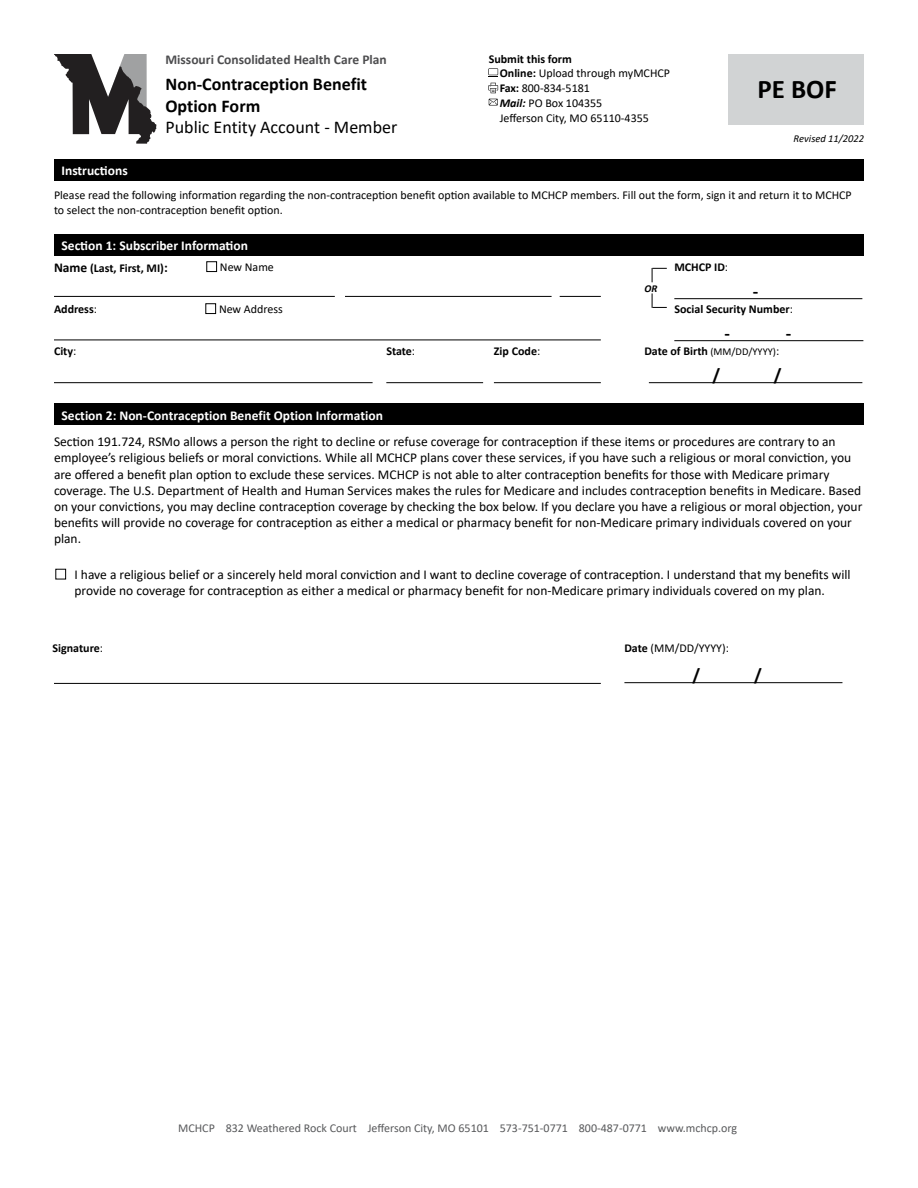
<style>
.page{position:relative;width:918px;height:1188px;background:#fff}
.page>*{position:absolute;margin:0;border:0;box-sizing:border-box;transform-origin:0 0}
.t1{font:700 27px "Calibri";color:#000}
.t2{font:700 18px/21.6px "Calibri";color:#000}
.t3{font:18px "Calibri";color:#000}
.t4{font:13.5px/16.2px "Calibri";color:#000}
.t5{font:700 13.5px "Calibri";color:#fff}
.t6{font:700 13.5px "Calibri";color:#4d4d4f}
.t7{font:12px/14.9px "Calibri";color:#000}
.t8{font:700 12px "Calibri";color:#000}
.t9{font:12px "Calibri";color:#58595b}
.t10{font:10.5px "Calibri";color:#000}
.t11{font:italic 10.5px "Calibri";color:#000}
.t12{font:italic 700 10.5px "Calibri";color:#000}
.s1{font-weight:700}
.s2{font-weight:700;font-style:italic}
.s3{font-size:13.5px}
.s4{font-weight:400}
.s5{font-weight:700;font-size:12px}
.s6{font-size:12px}
</style>
<div class="page">
<div style="left:729px;top:54px;width:135px;height:70px;background:#d1d3d4"></div>
<svg style="left:54px;top:54px;width:103px;height:90px"></svg>
<svg style="left:488px;top:68px;width:10px;height:9px"></svg>
<svg style="left:488px;top:83px;width:10px;height:10px"></svg>
<svg style="left:489px;top:99px;width:9px;height:6px"></svg>
<div style="left:54px;top:404px;width:810px;height:21px;background:#000"></div>
<div style="left:54px;top:234px;width:810px;height:21px;background:#000"></div>
<hr style="left:54px;top:683px;width:547px;height:1px;background:#000">
<hr style="left:624px;top:682px;width:218px;height:1px;background:#000">
<div style="left:54px;top:159px;width:810px;height:21px;background:#000"></div>
<div style="left:206px;top:261px;width:11px;height:11px;border:1px solid #000"></div>
<div style="left:205px;top:303px;width:11px;height:11px;border:1px solid #000"></div>
<hr style="left:54px;top:296px;width:281px;height:1px;background:#000">
<hr style="left:54px;top:340px;width:547px;height:1px;background:#000">
<hr style="left:54px;top:382px;width:319px;height:1px;background:#000">
<hr style="left:386px;top:382px;width:97px;height:1px;background:#000">
<hr style="left:494px;top:382px;width:107px;height:1px;background:#000">
<hr style="left:674px;top:340px;width:189px;height:1px;background:#000">
<hr style="left:674px;top:298px;width:188px;height:1px;background:#000">
<svg style="left:652px;top:268px;width:15px;height:14px"></svg>
<svg style="left:652px;top:293px;width:15px;height:15px"></svg>
<hr style="left:345px;top:296px;width:207px;height:1px;background:#000">
<hr style="left:560px;top:296px;width:41px;height:1px;background:#000">
<hr style="left:649px;top:382px;width:213px;height:1px;background:#000">
<div style="left:55px;top:569px;width:11px;height:10px;border:1px solid #000"></div>
<p class="t6" style="left:165px;top:50px;width:223px">Missouri Consolidated Health Care Plan</p>
<h2 class="t2" style="left:165px;top:73px;width:203px">Non-Contraception Benefit<br>Option Form</h2>
<h2 class="t3" style="left:165px;top:115px;width:233px">Public Entity Account - Member</h2>
<p class="t8" style="left:489px;top:51px;width:85px">Submit this form</p>
<p class="t7" style="left:500px;top:65px;width:172px"><span class="s1">Online:</span> Upload through myMCHCP<br><span class="s1">Fax:</span> 800-834-5181<br><span class="s2">Mail:</span> PO Box 104355<br>Jefferson City, MO 65110-4355</p>
<h1 class="t1" style="left:758px;top:70px;width:81px">PE BOF</h1>
<p class="t11" style="left:794px;top:131px;width:72px">Revised 11/2022</p>
<p class="t5" style="left:62px;top:161px;width:68px">Instructions</p>
<p class="t7" style="left:54px;top:188px;width:799px;line-height:14.4px">Please read the following information regarding the non-contraception benefit option available to MCHCP members. Fill out the form, sign it and return it to MCHCP to select the non-contraception benefit option.</p>
<p class="t5" style="left:62px;top:236px;width:188px">Section 1: Subscriber Information</p>
<p class="t8" style="left:54px;top:260px;width:115px"><span class="s3">Name</span> (Last, First, MI)<span class="s3">:</span></p>
<p class="t7" style="left:220px;top:260px;width:56px">New Name</p>
<p class="t8" style="left:54px;top:301px;width:45px">Address<span class="s4">:</span></p>
<p class="t7" style="left:219px;top:302px;width:65px">New Address</p>
<p class="t8" style="left:54px;top:343px;width:24px">City<span class="s4">:</span></p>
<p class="t8" style="left:386px;top:343px;width:30px">State<span class="s4">:</span></p>
<p class="t8" style="left:494px;top:343px;width:48px">Zip Code<span class="s4">:</span></p>
<p class="t5" style="left:62px;top:406px;width:323px">Section 2: Non-Contraception Benefit Option Information</p>
<p class="t12" style="left:644px;top:281px;width:14px">OR</p>
<p class="t8" style="left:674px;top:259px;width:55px">MCHCP ID<span class="s4">:</span></p>
<h2 class="t2" style="left:753px;top:280px;width:7px">-</h2>
<p class="t8" style="left:674px;top:301px;width:120px">Social Security Number<span class="s4">:</span></p>
<p class="t10" style="left:644px;top:344px;width:137px"><span class="s5">Date of Birth</span> (MM/DD/YYYY)<span class="s6">:</span></p>
<h2 class="t2" style="left:724px;top:322px;width:7px">-</h2>
<h2 class="t2" style="left:786px;top:322px;width:7px">-</h2>
<h2 class="t2" style="left:712px;top:364px;width:9px">/</h2>
<h2 class="t2" style="left:774px;top:364px;width:9px">/</h2>
<p class="t4" style="left:54px;top:433px;width:810px">Section 191.724, RSMo allows a person the right to decline or refuse coverage for contraception if these items or procedures are contrary to an employee’s religious beliefs or moral convictions. While all MCHCP plans cover these services, if you have such a religious or moral conviction, you are offered a benefit plan option to exclude these services. MCHCP is not able to alter contraception benefits for those with Medicare primary coverage. The U.S. Department of Health and Human Services makes the rules for Medicare and includes contraception benefits in Medicare. Based on your convictions, you may decline contraception coverage by checking the box below. If you declare you have a religious or moral objection, your benefits will provide no coverage for contraception as either a medical or pharmacy benefit for non-Medicare primary individuals covered on your plan.</p>
<p class="t4" style="left:75px;top:566px;width:778px">I have a religious belief or a sincerely held moral conviction and I want to decline coverage of contraception. I understand that my benefits will provide no coverage for contraception as either a medical or pharmacy benefit for non-Medicare primary individuals covered on my plan.</p>
<p class="t8" style="left:52px;top:640px;width:52px">Signature<span class="s4">:</span></p>
<p class="t7" style="left:624px;top:641px;width:106px"><span class="s1">Date</span> (MM/DD/YYYY):</p>
<h2 class="t2" style="left:693px;top:664px;width:9px">/</h2>
<h2 class="t2" style="left:754px;top:664px;width:9px">/</h2>
<p class="t9" style="left:178px;top:1120px;width:561px">MCHCP 832 Weathered Rock Court Jefferson City, MO 65101 573-751-0771 800-487-0771 www.mchcp.org</p>
</div>
